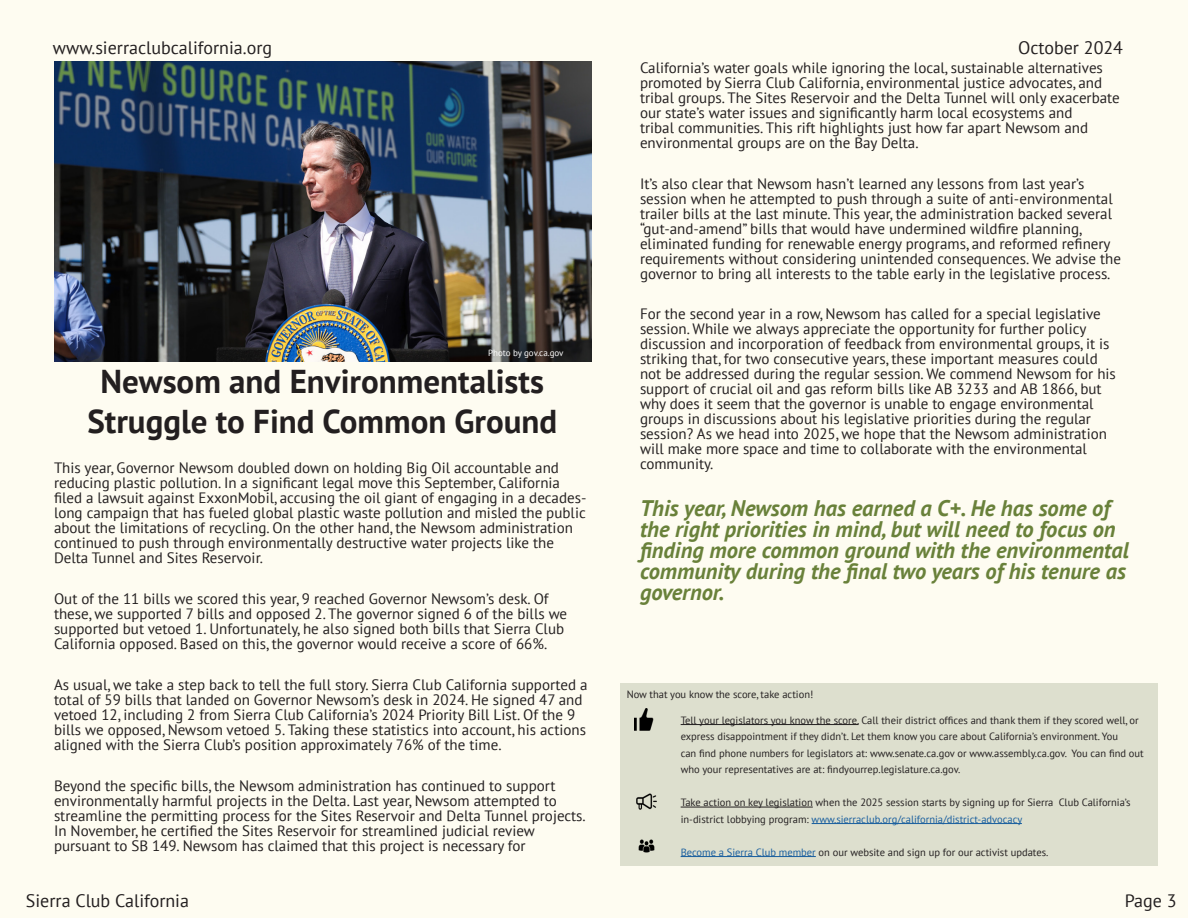
<style>
.page{position:relative;width:1188px;height:918px;background:#fefcf1}
.page>*{position:absolute;margin:0;border:0;box-sizing:border-box;transform-origin:0 0}
.Scorecard_2{font:700 33px/39.6px "PT Sans";color:#231f20;text-align:center}
.Scorecard_2-2{font:italic 700 22.5px/21px "PT Sans";color:#69813a}
.t1{font:18px "PT Sans";color:#231f20}
.Scorecard_2-3{font:15px/15px "PT Sans";color:#231f20}
.t2{font:10.5px/16.5px "PT Sans";color:#231f20}
.t3{font:9px "PT Sans";color:#fff}
.s1{color:#175d9e}
</style>
<div class="page">
<img style="left:54px;top:62px;width:538px;height:300px">
<div style="left:620px;top:684px;width:538px;height:182px;background:#dddfce"></div>
<hr style="left:681px;top:724px;width:178px;height:1px;background:#231f20">
<hr style="left:681px;top:807px;width:132px;height:1px;background:#231f20">
<hr style="left:812px;top:823px;width:210px;height:1px;background:#175d9e">
<hr style="left:681px;top:856px;width:135px;height:1px;background:#175d9e">
<img style="left:636px;top:793px;width:21px;height:17px">
<img style="left:638px;top:839px;width:17px;height:14px">
<img style="left:634px;top:708px;width:20px;height:23px">
<p class="t1" style="left:53px;top:36px;width:221px">www.sierraclubcalifornia.org</p>
<p class="t1" style="left:1018px;top:36px;width:107px">October 2024</p>
<p class="t3" style="left:488px;top:347px;width:77px">Photo by gov.ca.gov</p>
<p class="Scorecard_2" style="left:87px;top:361px;width:471px">Newsom and Environmentalists<br>Struggle to Find Common Ground</p>
<p class="Scorecard_2-3" style="left:54px;top:460px;width:534px">This year, Governor Newsom doubled down on holding Big Oil accountable and reducing plastic pollution. In a significant legal move this September, California filed a lawsuit against ExxonMobil, accusing the oil giant of engaging in a decades&shy;long campaign that has fueled global plastic waste pollution and misled the public about the limitations of recycling. On the other hand, the Newsom administration continued to push through environmentally destructive water projects like the Delta Tunnel and Sites Reservoir.</p>
<p class="Scorecard_2-3" style="left:54px;top:591px;width:515px">Out of the 11 bills we scored this year, 9 reached Governor Newsom’s desk. Of these, we supported 7 bills and opposed 2. The governor signed 6 of the bills we supported but vetoed 1. Unfortunately, he also signed both bills that Sierra Club California opposed. Based on this, the governor would receive a score of 66%.</p>
<p class="Scorecard_2-3" style="left:54px;top:677px;width:535px">As usual, we take a step back to tell the full story. Sierra Club California supported a total of 59 bills that landed on Governor Newsom’s desk in 2024. He signed 47 and vetoed 12, including 2 from Sierra Club California’s 2024 Priority Bill List. Of the 9 bills we opposed, Newsom vetoed 5. Taking these statistics into account, his actions aligned with the Sierra Club’s position approximately 76% of the time.</p>
<p class="Scorecard_2-3" style="left:54px;top:778px;width:533px">Beyond the specific bills, the Newsom administration has continued to support environmentally harmful projects in the Delta. Last year, Newsom attempted to streamline the permitting process for the Sites Reservoir and Delta Tunnel projects.<br>In November, he certified the Sites Reservoir for streamlined judicial review pursuant to SB 149. Newsom has claimed that this project is necessary for</p>
<p class="Scorecard_2-3" style="left:640px;top:60px;width:481px">California’s water goals while ignoring the local, sustainable alternatives promoted by Sierra Club California, environmental justice advocates, and tribal groups. The Sites Reservoir and the Delta Tunnel will only exacerbate our state’s water issues and significantly harm local ecosystems and<br>tribal communities. This rift highlights just how far apart Newsom and environmental groups are on the Bay Delta.</p>
<p class="Scorecard_2-3" style="left:640px;top:175px;width:483px">It’s also clear that Newsom hasn’t learned any lessons from last year’s session when he attempted to push through a suite of anti-environmental trailer bills at the last minute. This year, the administration backed several “gut-and-amend” bills that would have undermined wildfire planning, eliminated funding for renewable energy programs, and reformed refinery requirements without considering unintended consequences. We advise the governor to bring all interests to the table early in the legislative process.</p>
<p class="Scorecard_2-3" style="left:640px;top:306px;width:477px">For the second year in a row, Newsom has called for a special legislative session. While we always appreciate the opportunity for further policy discussion and incorporation of feedback from environmental groups, it is striking that, for two consecutive years, these important measures could not be addressed during the regular session. We commend Newsom for his support of crucial oil and gas reform bills like AB 3233 and AB 1866, but why does it seem that the governor is unable to engage environmental groups in discussions about his legislative priorities during the regular session? As we head into 2025, we hope that the Newsom administration will make more space and time to collaborate with the environmental community.</p>
<p class="Scorecard_2-2" style="left:640px;top:497px;width:490px">This year, Newsom has earned a C+. He has some of the right priorities in mind, but will need to focus on finding more common ground with the environmental community during the final two years of his tenure as governor.</p>
<p class="t2" style="left:627px;top:686px;width:188px">Now that you know the score, take action!</p>
<p class="t2" style="left:681px;top:712px;width:465px">Tell your legislators you know the score. Call their district offices and thank them if they scored well, or express disappointment if they didn’t. Let them know you care about California’s environment. You<br>can find phone numbers for legislators at: www.senate.ca.gov or www.assembly.ca.gov. You can find out who your representatives are at: findyourrep.legislature.ca.gov.</p>
<p class="t2" style="left:681px;top:794px;width:452px">Take action on key legislation when the 2025 session starts by signing up for Sierra Club California’s in-district lobbying program: <span class="s1">www.sierraclub.org/california/district-advocacy</span></p>
<p class="t2" style="left:681px;top:844px;width:369px"><span class="s1">Become a Sierra Club member</span> on our website and sign up for our activist updates.</p>
<p class="t1" style="left:26px;top:889px;width:165px">Sierra Club California</p>
<p class="t1" style="left:1125px;top:889px;width:53px">Page 3</p>
</div>
